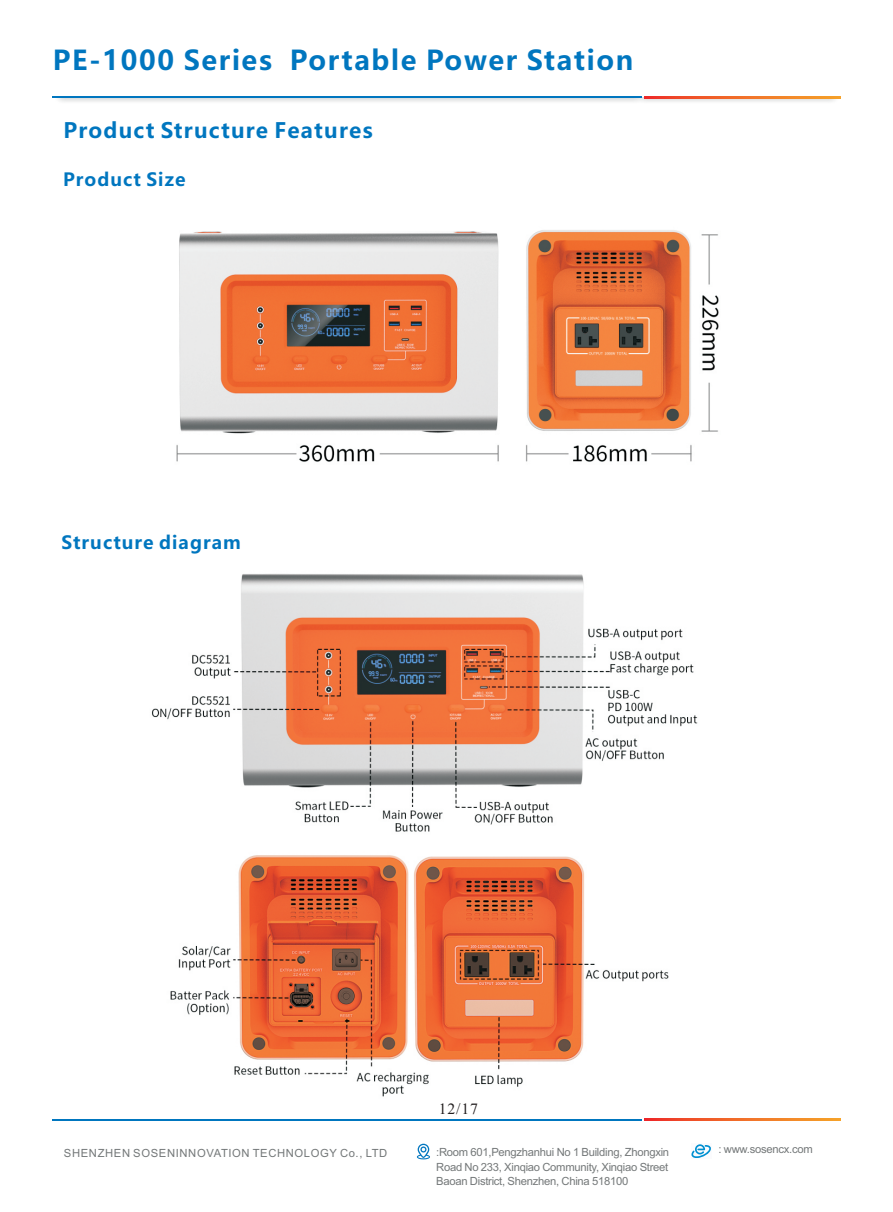
<style>
.page{position:relative;width:893px;height:1212px;background:#fff}
.page>*{position:absolute;margin:0;border:0;box-sizing:border-box;transform-origin:0 0}
.t1{font:700 27px "Microsoft Ya Hei";letter-spacing:.06em;color:#0076bf}
.t2{font:700 21px "Microsoft Ya Hei";letter-spacing:.06em;color:#0076bf}
.t3{font:700 18px "Microsoft Ya Hei";letter-spacing:.06em;color:#0076bf}
.t4{font:15.75px "Times New Roman";color:#231f20}
.t5{font:11.25px/14.4px "Arial";letter-spacing:-.025em;color:#747879;text-align:justify}
.t6{font:11.25px "Arial";letter-spacing:.055em;color:#747879}
</style>
<div class="page">
<img style="left:58px;top:98px;width:782px;height:4px">
<hr style="left:53px;top:97px;width:589px;height:1px;background:#0076bf">
<svg style="left:644px;top:97px;width:196px;height:1px"></svg>
<hr style="left:53px;top:1119px;width:589px;height:1px;background:#0076bf">
<svg style="left:644px;top:1119px;width:196px;height:1px"></svg>
<img style="left:176px;top:230px;width:543px;height:232px">
<svg style="left:417px;top:1144px;width:13px;height:15px"></svg>
<div style="left:691px;top:1143px;width:20px;height:16px;background:#fbfbfd"></div>
<svg style="left:691px;top:1144px;width:20px;height:14px"></svg>
<img style="left:152px;top:574px;width:546px;height:523px">
<h1 class="t1" style="left:53px;top:48px;width:582px">PE-1000 Series Portable Power Station</h1>
<h2 class="t2" style="left:63px;top:121px;width:311px">Product Structure Features</h2>
<h3 class="t3" style="left:63px;top:171px;width:124px">Product Size</h3>
<h3 class="t3" style="left:62px;top:534px;width:181px">Structure diagram</h3>
<h3 class="t4" style="left:439px;top:1103px;width:41px">12/17</h3>
<p class="t6" style="left:64px;top:1149px;width:325px">SHENZHEN SOSENINNOVATION TECHNOLOGY Co., LTD</p>
<p class="t5" style="left:436px;top:1146px;width:235px">:Room 601,Pengzhanhui No 1 Building, Zhongxin Road No 233, Xinqiao Community, Xinqiao Street Baoan District, Shenzhen, China 518100</p>
<p class="t5" style="left:718px;top:1143px;width:96px">: www.sosencx.com</p>
</div>
